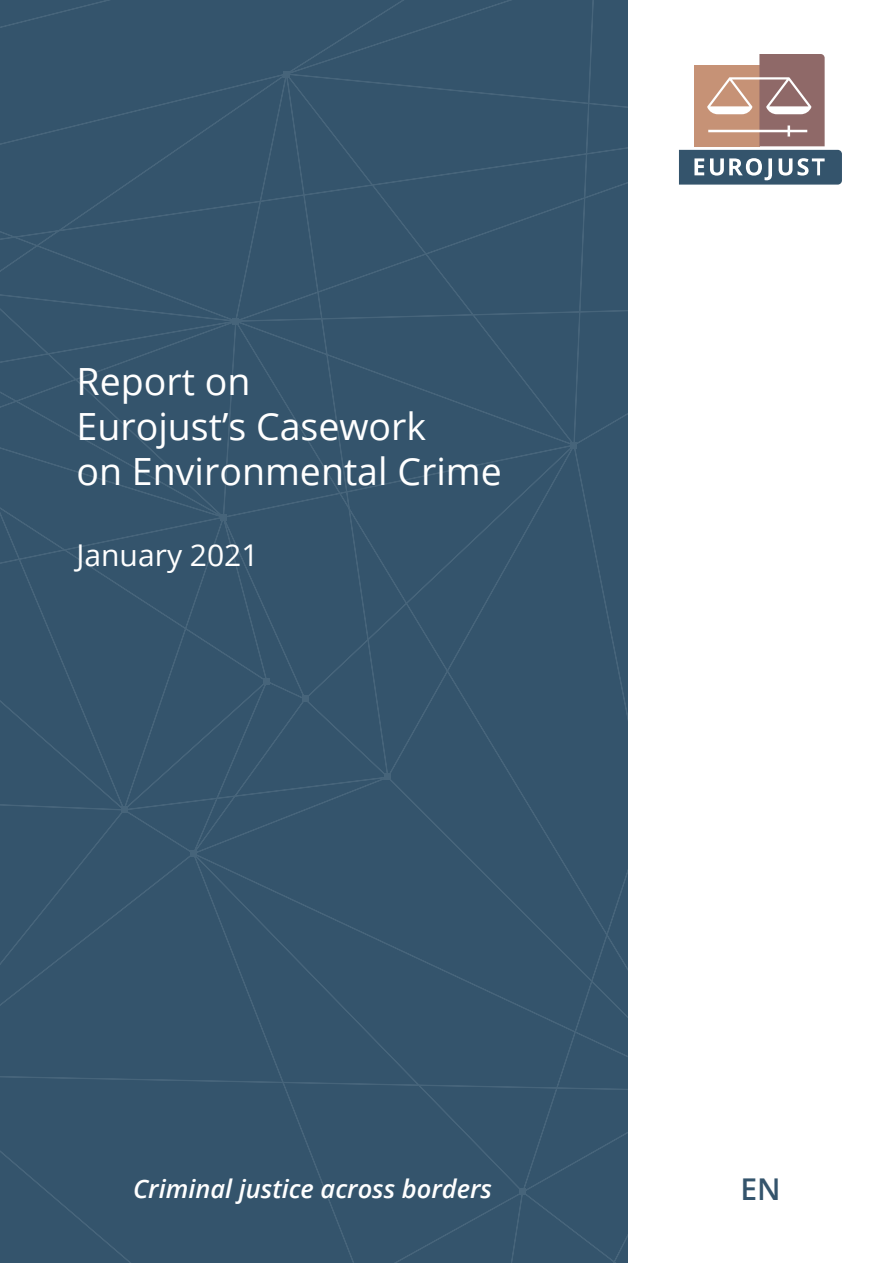
<style>
.page{position:relative;width:893px;height:1263px;background:#fff}
.page>*{position:absolute;margin:0;border:0;box-sizing:border-box;transform-origin:0 0}
.t1{font:37.5px/45px "Open Sans";color:#fff}
.t2{font:30px "Open Sans";color:#fff}
.t3{font:600 30px "Open Sans";color:#34546c}
.t4{font:italic 600 25.5px "Open Sans";color:#fff}
</style>
<div class="page">
<div style="left:0;top:0;width:628px;height:1263px;background:#34546c"></div>
<div style="left:522px;top:305px;width:106px;height:887px;background:#34546c"></div>
<div style="left:0;top:73px;width:288px;height:321px;background:#34546c"></div>
<div style="left:0;top:177px;width:125px;height:634px;background:#34546c"></div>
<div style="left:233px;top:318px;width:6px;height:7px;background:#46647a"></div>
<div style="left:283px;top:71px;width:7px;height:6px;background:#46647a"></div>
<div style="left:191px;top:850px;width:6px;height:7px;background:#46647a"></div>
<div style="left:121px;top:806px;width:7px;height:7px;background:#46647a"></div>
<div style="left:384px;top:773px;width:7px;height:7px;background:#46647a"></div>
<div style="left:302px;top:695px;width:6px;height:7px;background:#46647a"></div>
<div style="left:263px;top:678px;width:7px;height:6px;background:#46647a"></div>
<div style="left:220px;top:514px;width:7px;height:7px;background:#46647a"></div>
<div style="left:570px;top:442px;width:7px;height:6px;background:#46647a"></div>
<div style="left:519px;top:1188px;width:7px;height:7px;background:#46647a"></div>
<svg style="left:679px;top:54px;width:163px;height:131px"></svg>
<p class="t1" style="left:77px;top:357px;width:427px">Report on<br>Eurojust’s Casework<br>on Environmental Crime</p>
<p class="t2" style="left:77px;top:534px;width:184px">January 2021</p>
<p class="t4" style="left:133px;top:1171px;width:360px">Criminal justice across borders</p>
<p class="t3" style="left:740px;top:1168px;width:42px">EN</p>
</div>
